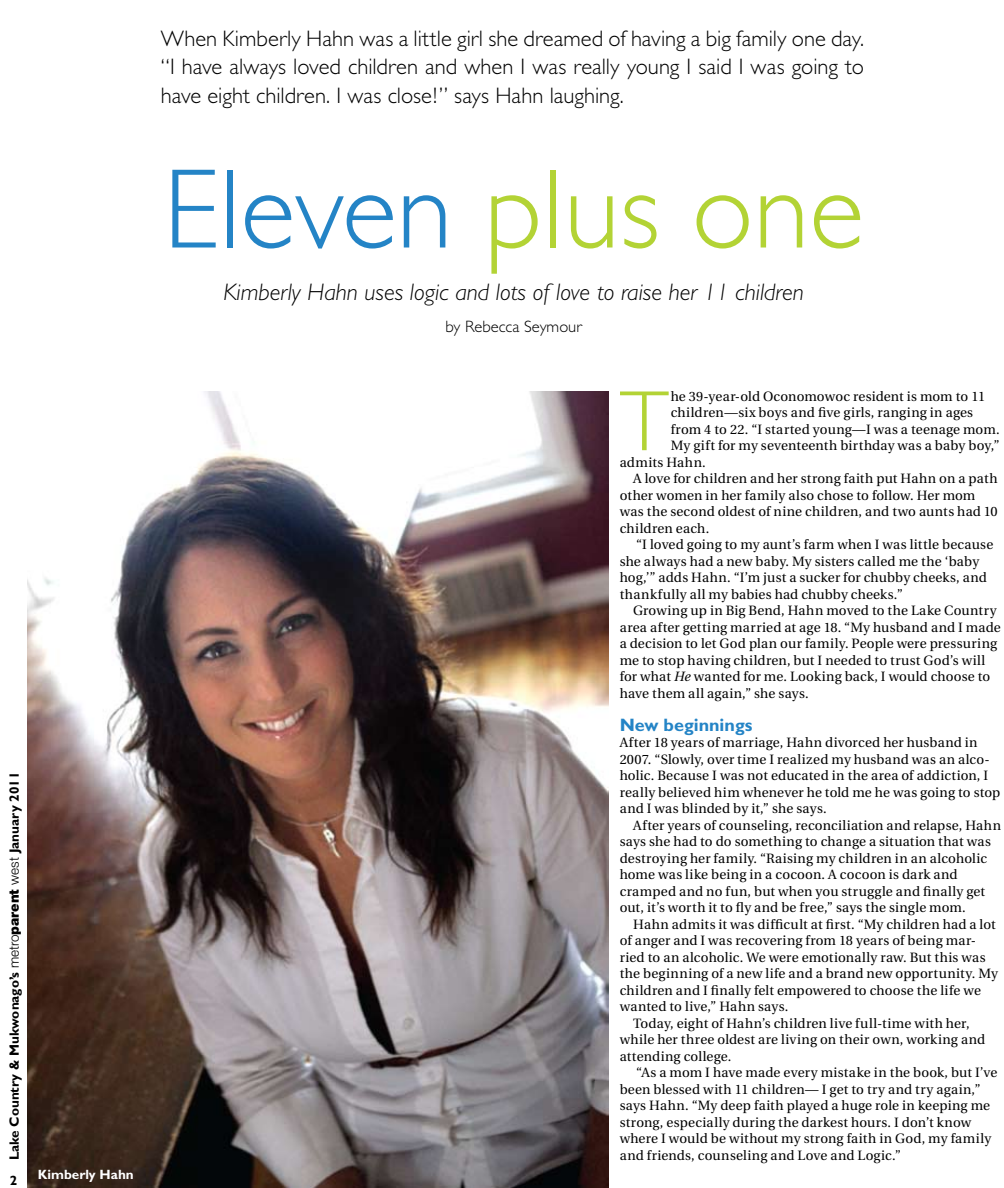
<style>
.page{position:relative;width:1004px;height:1188px;background:#fff}
.page>*{position:absolute;margin:0;border:0;box-sizing:border-box;transform-origin:0 0}
.t1{font:300 114px "Gill Sans";color:#b3d335}
.t2{font:300 86.1px "Gill Sans";color:#b3d335}
.t3{font:italic 300 24px "Gill Sans";color:#000}
.t4{font:300 22.5px/28.5px "Gill Sans";color:#000;text-align:justify}
.t5{font:700 18px "Gill Sans";color:#2484c6}
.t6{font:300 16.5px "Gill Sans";color:#000}
.t7{font:13.5px/16.5px "Utopia";letter-spacing:.015em;color:#000}
.t8{font:700 13.5px "Gill Sans";color:#000}
.t9{font:700 13.5px "Gill Sans";color:#fff}
.t10{font:13.5px "Utopia";letter-spacing:.035em;color:#000}
.s1{font-family:"Helvetica Neue";font-weight:300}
.s2{font-family:"Helvetica Neue";font-weight:900}
.s3{color:#2484c6}
.s4{font-style:italic}
</style>
<div class="page">
<img style="left:27px;top:392px;width:582px;height:796px">
<p class="t8" style="left:6px;top:1160px;width:390px;rotate:-90deg">Lake Country &amp; Mukwonago’s <span class="s1">metro</span><span class="s2">parent</span> <span class="s1">west</span> January 2011</p>
<p class="t8" style="left:10px;top:1172px;width:9px">2</p>
<p class="t9" style="left:38px;top:1166px;width:97px">Kimberly Hahn</p>
<h3 class="t4" style="left:161px;top:24px;width:705px">When Kimberly Hahn was a little girl she dreamed of having a big family one day. “I have always loved children and when I was really young I said I was going to have eight children. I was close!” says Hahn laughing.</h3>
<h1 class="t1" style="left:163px;top:145px;width:702px"><span class="s3">Eleven</span> plus one</h1>
<h3 class="t3" style="left:223px;top:279px;width:582px">Kimberly Hahn uses logic and lots of love to raise her 11 children</h3>
<p class="t6" style="left:445px;top:317px;width:138px">by Rebecca Seymour</p>
<h2 class="t2" style="left:620px;top:373px;width:51px">T</h2>
<p class="t7" style="left:671px;top:388px;width:316px">he 39-year-old Oconomowoc resident is mom to 11</p>
<p class="t7" style="left:671px;top:405px;width:304px">children—six boys and five girls, ranging in ages</p>
<p class="t7" style="left:671px;top:421px;width:330px">from 4 to 22. “I started young—I was a teenage mom.</p>
<p class="t7" style="left:671px;top:438px;width:330px">My gift for my seventeenth birthday was a baby boy,”</p>
<p class="t10" style="left:620px;top:455px;width:88px">admits Hahn.</p>
<p class="t7" style="left:633px;top:471px;width:366px">A love for children and her strong faith put Hahn on a path</p>
<p class="t7" style="left:620px;top:487px;width:357px">other women in her family also chose to follow. Her mom</p>
<p class="t7" style="left:620px;top:504px;width:380px">was the second oldest of nine children, and two aunts had 10</p>
<p class="t7" style="left:620px;top:520px;width:91px">children each.</p>
<p class="t7" style="left:636px;top:537px;width:359px">“I loved going to my aunt’s farm when I was little because</p>
<p class="t7" style="left:620px;top:553px;width:361px">she always had a new baby. My sisters called me the ‘baby</p>
<p class="t7" style="left:620px;top:570px;width:369px">hog,’” adds Hahn. “I’m just a sucker for chubby cheeks, and</p>
<p class="t7" style="left:620px;top:586px;width:285px">thankfully all my babies had chubby cheeks.”</p>
<p class="t7" style="left:633px;top:603px;width:365px">Growing up in Big Bend, Hahn moved to the Lake Country</p>
<p class="t7" style="left:620px;top:619px;width:383px">area after getting married at age 18. “My husband and I made</p>
<p class="t7" style="left:620px;top:636px;width:379px">a decision to let God plan our family. People were pressuring</p>
<p class="t7" style="left:620px;top:652px;width:367px">me to stop having children, but I needed to trust God’s will</p>
<p class="t7" style="left:620px;top:669px;width:372px">for what <span class="s4">He</span> wanted for me. Looking back, I would choose to</p>
<p class="t7" style="left:620px;top:685px;width:191px">have them all again,” she says.</p>
<h3 class="t5" style="left:620px;top:714px;width:134px">New beginnings</h3>
<p class="t7" style="left:620px;top:735px;width:382px">After 18 years of marriage, Hahn divorced her husband in 2007. “Slowly, over time I realized my husband was an alco&shy;holic. Because I was not educated in the area of addiction, I really believed him whenever he told me he was going to stop and I was blinded by it,” she says.</p>
<p class="t7" style="left:620px;top:817px;width:383px;text-indent:14px">After years of counseling, reconciliation and relapse, Hahn says she had to do something to change a situation that was destroying her family. “Raising my children in an alcoholic home was like being in a cocoon. A cocoon is dark and cramped and no fun, but when you struggle and finally get out, it’s worth it to fly and be free,” says the single mom.</p>
<p class="t7" style="left:633px;top:916px;width:364px">Hahn admits it was difficult at first. “My children had a lot</p>
<p class="t7" style="left:620px;top:933px;width:358px">of anger and I was recovering from 18 years of being mar-</p>
<p class="t7" style="left:620px;top:949px;width:367px">ried to an alcoholic. We were emotionally raw. But this was</p>
<p class="t7" style="left:620px;top:966px;width:380px">the beginning of a new life and a brand new opportunity. My</p>
<p class="t7" style="left:620px;top:982px;width:363px">children and I finally felt empowered to choose the life we</p>
<p class="t7" style="left:620px;top:999px;width:170px">wanted to live,” Hahn says.</p>
<p class="t7" style="left:633px;top:1015px;width:338px">Today, eight of Hahn’s children live full-time with her,</p>
<p class="t7" style="left:620px;top:1032px;width:367px">while her three oldest are living on their own, working and</p>
<p class="t7" style="left:620px;top:1048px;width:113px">attending college.</p>
<p class="t7" style="left:636px;top:1065px;width:363px">“As a mom I have made every mistake in the book, but I’ve</p>
<p class="t7" style="left:620px;top:1081px;width:362px">been blessed with 11 children— I get to try and try again,”</p>
<p class="t7" style="left:620px;top:1098px;width:372px">says Hahn. “My deep faith played a huge role in keeping me</p>
<p class="t7" style="left:620px;top:1114px;width:353px">strong, especially during the darkest hours. I don’t know</p>
<p class="t7" style="left:620px;top:1131px;width:373px">where I would be without my strong faith in God, my family</p>
<p class="t7" style="left:620px;top:1147px;width:283px">and friends, counseling and Love and Logic.”</p>
</div>
